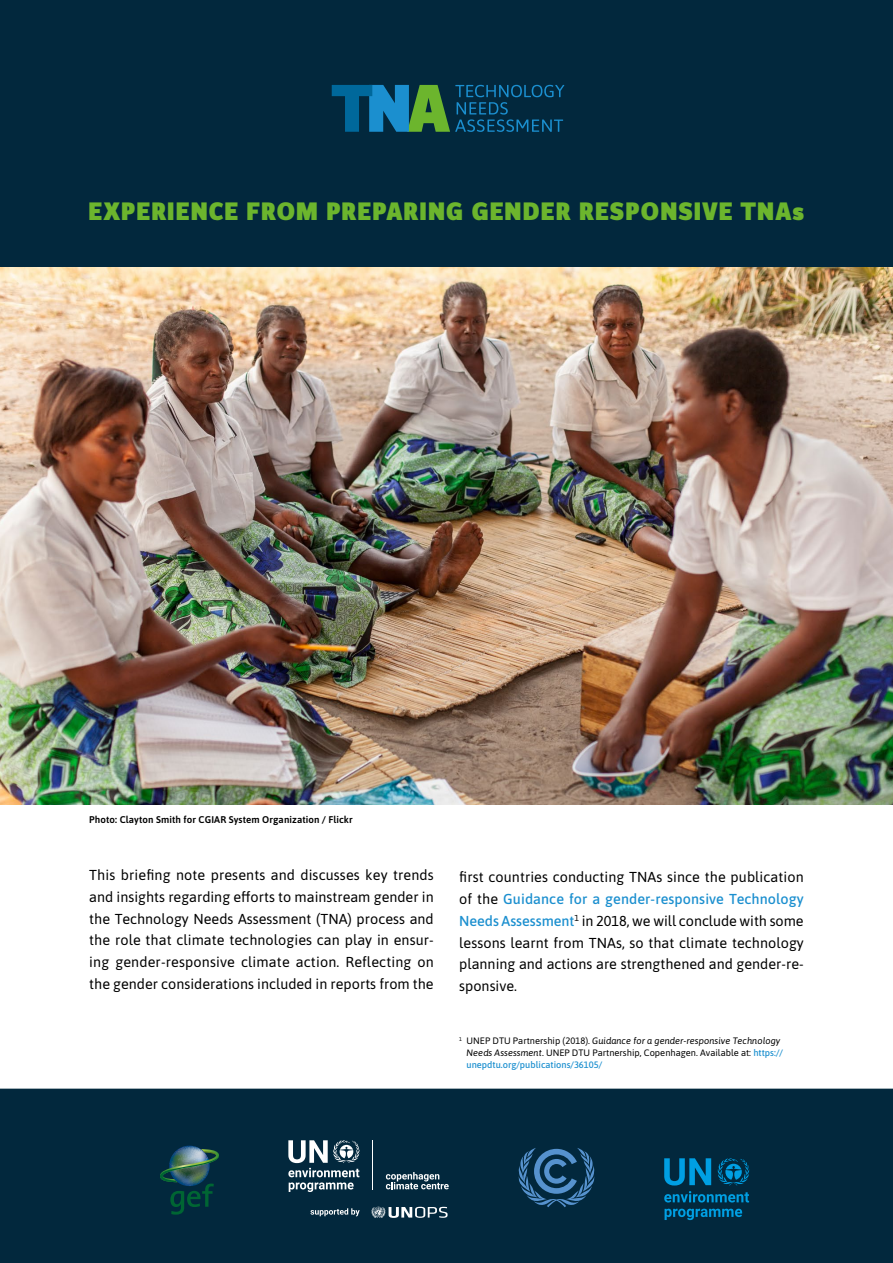
<style>
.page{position:relative;width:893px;height:1263px;background:#fff}
.page>*{position:absolute;margin:0;border:0;box-sizing:border-box;transform-origin:0 0}
.Mellemrubrik_øverst{font:900 26.25px "Zine Sans Dis";letter-spacing:.045em;color:#6cb52d}
.Brødtekst{font:14.4px/21.8px "Asap";color:#000;text-align:justify}
.Foto_credit{font:600 9.75px "Asap";letter-spacing:.01em;color:#000}
.Fodnoter{font:9.3px/12px "Asap";color:#000}
.s1{font-weight:500;color:#1b8fcf}
.s2{font-style:italic}
</style>
<div class="page">
<div style="left:0;top:1089px;width:893px;height:174px;background:#02283d"></div>
<svg style="left:519px;top:1148px;width:75px;height:59px"></svg>
<svg style="left:371px;top:1207px;width:77px;height:11px"></svg>
<svg style="left:310px;top:1208px;width:50px;height:8px"></svg>
<svg style="left:288px;top:1140px;width:72px;height:52px"></svg>
<hr style="left:372px;top:1140px;width:1px;height:49px;background:#fff">
<svg style="left:386px;top:1172px;width:63px;height:17px"></svg>
<img style="left:160px;top:1145px;width:59px;height:69px">
<svg style="left:717px;top:1158px;width:32px;height:27px"></svg>
<svg style="left:664px;top:1158px;width:47px;height:27px"></svg>
<svg style="left:664px;top:1191px;width:85px;height:11px"></svg>
<svg style="left:665px;top:1209px;width:77px;height:11px"></svg>
<div style="left:0;top:0;width:893px;height:699px;background:#02283d"></div>
<svg style="left:332px;top:85px;width:232px;height:47px"></svg>
<img style="left:0;top:268px;width:893px;height:536px">
<p class="Mellemrubrik_øverst" style="left:89px;top:197px;width:717px">EXPERIENCE FROM PREPARING GENDER RESPONSIVE TNAs</p>
<p class="Foto_credit" style="left:89px;top:813px;width:265px">Photo: Clayton Smith for CGIAR System Organization / Flickr</p>
<p class="Brødtekst" style="left:89px;top:863px;width:346px">This briefing note presents and discusses key trends and insights regarding efforts to mainstream gender in the Technology Needs Assessment (TNA) process and the role that climate technologies can play in ensur&shy;ing gender-responsive climate action. Reflecting on the gender considerations included in reports from the</p>
<p class="Brødtekst" style="left:459px;top:865px;width:346px">first countries conducting TNAs since the publication of the <span class="s1">Guidance for a gender-responsive Technology Needs Assessment</span><sup>1</sup> in 2018, we will conclude with some lessons learnt from TNAs, so that climate technology planning and actions are strengthened and gender-re&shy;sponsive.</p>
<p class="Fodnoter" style="left:467px;top:1034px;width:318px;text-indent:-7px"><sup>1</sup> UNEP DTU Partnership (2018). <span class="s2">Guidance for a gender-responsive Technology<br>Needs Assessment</span>. UNEP DTU Partnership, Copenhagen. Available at: <span class="s1">https:// unepdtu.org/publications/36105/</span></p>
</div>
